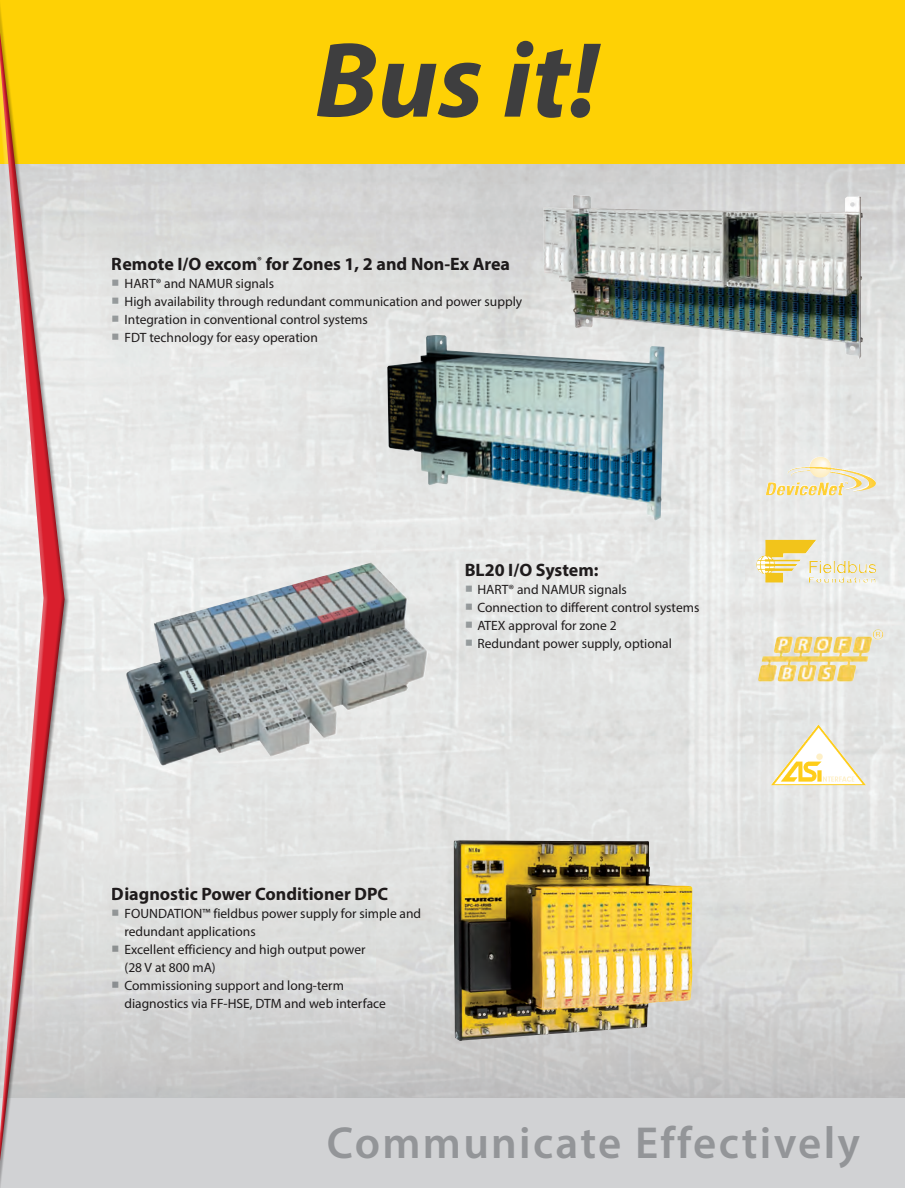
<style>
.page{position:relative;width:905px;height:1188px;background:#fff}
.page>*{position:absolute;margin:0;border:0;box-sizing:border-box;transform-origin:0 0}
._01_Rote_Schlagwörte{font:italic 700 108px "Myriad Pro";color:#3e3e3f}
._01_graue_ÜB_Groß{font:600 45px "Myriad Pro";letter-spacing:.05em;color:#939598}
.t1{font:700 18px "Myriad Pro";color:#231f20}
.t2{font:13.5px/18px "Myriad Pro";color:#231f20}
.s1{font-family:"Minion Pro";font-weight:700;font-size:21px;color:#a7abad}
</style>
<div class="page">
<div style="left:0;top:1098px;width:904px;height:90px;background:#d1d2d4"></div>
<div style="left:0;top:0;width:904px;height:164px;background:#fed105"></div>
<div style="left:0;top:0;width:69px;height:1188px;background:#231f20;opacity:.5"></div>
<img style="left:387px;top:335px;width:278px;height:186px">
<img style="left:453px;top:841px;width:239px;height:200px">
<img style="left:757px;top:629px;width:126px;height:53px">
<img style="left:756px;top:540px;width:120px;height:42px">
<img style="left:543px;top:195px;width:320px;height:164px">
<img style="left:126px;top:562px;width:302px;height:204px">
<img style="left:765px;top:457px;width:111px;height:38px">
<img style="left:770px;top:724px;width:96px;height:61px">
<p class="_01_Rote_Schlagwörte" style="left:315px;top:10px;width:285px">Bus it!</p>
<h3 class="t1" style="left:112px;top:252px;width:400px">Remote I/O excom<sup>®</sup> for Zones 1, 2 and Non-Ex Area</h3>
<p class="t2" style="left:112px;top:274px;width:164px"><span class="s1">■</span> HART® and NAMUR signals</p>
<p class="t2" style="left:112px;top:292px;width:412px"><span class="s1">■</span> High availability through redundant communication and power supply</p>
<p class="t2" style="left:112px;top:310px;width:257px"><span class="s1">■</span> Integration in conventional control systems</p>
<p class="t2" style="left:112px;top:328px;width:207px"><span class="s1">■</span> FDT technology for easy operation</p>
<h3 class="t1" style="left:464px;top:558px;width:135px">BL20 I/O System:</h3>
<p class="t2" style="left:464px;top:580px;width:164px"><span class="s1">■</span> HART® and NAMUR signals</p>
<p class="t2" style="left:464px;top:598px;width:236px"><span class="s1">■</span> Connection to different control systems</p>
<p class="t2" style="left:464px;top:616px;width:153px"><span class="s1">■</span> ATEX approval for zone 2</p>
<p class="t2" style="left:464px;top:634px;width:209px"><span class="s1">■</span> Redundant power supply, optional</p>
<h3 class="t1" style="left:112px;top:882px;width:278px">Diagnostic Power Conditioner DPC</h3>
<p class="t2" style="left:124px;top:904px;width:298px;text-indent:-13px"><span class="s1">■</span> FOUNDATION™ fieldbus power supply for simple and redundant applications</p>
<p class="t2" style="left:124px;top:940px;width:242px;text-indent:-13px"><span class="s1">■</span> Excellent efficiency and high output power (28 V at 800 mA)</p>
<p class="t2" style="left:124px;top:976px;width:263px;text-indent:-13px"><span class="s1">■</span> Commissioning support and long-term diagnostics via FF-HSE, DTM and web interface</p>
<p class="_01_graue_ÜB_Groß" style="left:327px;top:1114px;width:534px">Communicate Effectively</p>
</div>
